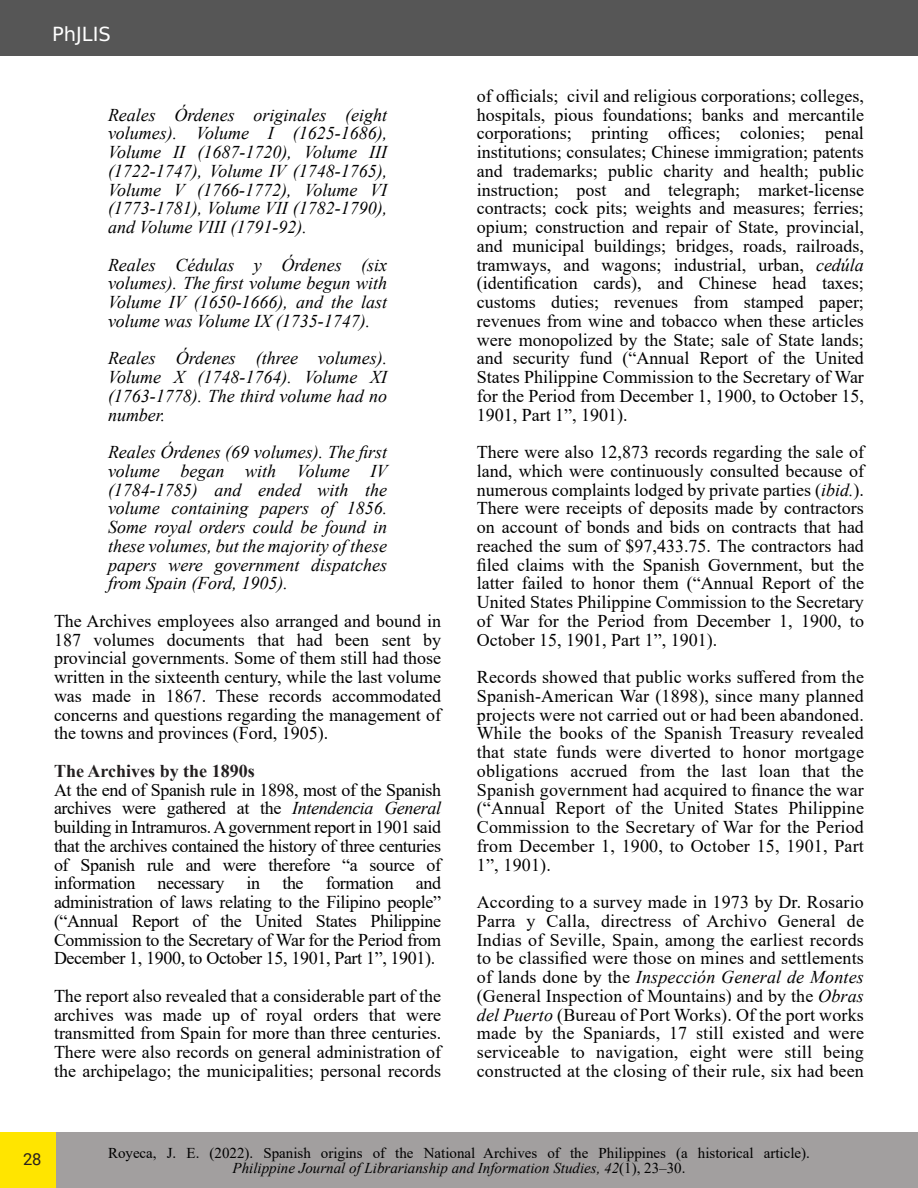
<style>
.page{position:relative;width:918px;height:1188px;background:#fff}
.page>*{position:absolute;margin:0;border:0;box-sizing:border-box;transform-origin:0 0}
.t1{font:19.5px "Verina Sans";color:#fff}
.t2{font:18px/18.8px "Times New Roman";color:#000;text-align:justify}
.t3{font:italic 18px/18.8px "Times New Roman";color:#000;text-align:justify}
.t4{font:700 18px "Times New Roman";color:#231f20}
.t5{font:16.5px "Roboto";color:#27201f}
.t6{font:15px/15px "Times New Roman";color:#000;text-align:center}
.s1{font-style:italic}
</style>
<div class="page">
<div style="left:56px;top:1132px;width:862px;height:56px;background:#a29f9f"></div>
<div style="left:0;top:0;width:918px;height:56px;background:#565656"></div>
<div style="left:0;top:1132px;width:56px;height:56px;background:#ffe500"></div>
<p class="t1" style="left:52px;top:26px;width:60px">PhJLIS</p>
<p class="t3" style="left:108px;top:107px;width:281px">Reales Órdenes originales (eight volumes). Volume I (1625-1686), Volume II (1687-1720), Volume III (1722-1747), Volume IV (1748-1765), Volume V (1766-1772), Volume VI (1773-1781), Volume VII (1782-1790), and Volume VIII (1791-92).</p>
<p class="t3" style="left:108px;top:257px;width:281px">Reales Cédulas y Órdenes (six volumes). The first volume begun with Volume IV (1650-1666), and the last volume was Volume IX (1735-1747).</p>
<p class="t3" style="left:108px;top:351px;width:281px">Reales Órdenes (three volumes).<br>Volume X (1748-1764). Volume XI (1763-1778). The third volume had no number.</p>
<p class="t3" style="left:108px;top:444px;width:281px">Reales Órdenes (69 volumes). The first volume began with Volume IV (1784-1785) and ended with the volume containing papers of 1856.<br>Some royal orders could be found in these volumes, but the majority of these papers were government dispatches from Spain (Ford, 1905).</p>
<p class="t2" style="left:54px;top:613px;width:389px">The Archives employees also arranged and bound in 187 volumes documents that had been sent by provincial governments. Some of them still had those written in the sixteenth century, while the last volume was made in 1867. These records accommodated concerns and questions regarding the management of the towns and provinces (Ford, 1905).</p>
<p class="t4" style="left:54px;top:765px;width:202px">The Archives by the 1890s</p>
<p class="t2" style="left:54px;top:782px;width:389px">At the end of Spanish rule in 1898, most of the Spanish archives were gathered at the <span class="s1">Intendencia General </span>building in Intramuros.A government report in 1901 said that the archives contained the history of three centuries of Spanish rule and were therefore “a source of information necessary in the formation and administration of laws relating to the Filipino people” (“Annual Report of the United States Philippine Commission to the Secretary of War for the Period from December 1, 1900, to October 15, 1901, Part 1”, 1901).</p>
<p class="t2" style="left:54px;top:988px;width:389px">The report also revealed that a considerable part of the archives was made up of royal orders that were transmitted from Spain for more than three centuries.<br>There were also records on general administration of the archipelago; the municipalities; personal records</p>
<p class="t2" style="left:477px;top:88px;width:389px">of officials; civil and religious corporations; colleges, hospitals, pious foundations; banks and mercantile corporations; printing offices; colonies; penal institutions; consulates; Chinese immigration; patents and trademarks; public charity and health; public instruction; post and telegraph; market-license contracts; cock pits; weights and measures; ferries; opium; construction and repair of State, provincial, and municipal buildings; bridges, roads, railroads, tramways, and wagons; industrial, urban, <span class="s1">cedúla </span>(identification cards), and Chinese head taxes; customs duties; revenues from stamped paper; revenues from wine and tobacco when these articles were monopolized by the State; sale of State lands; and security fund (“Annual Report of the United States Philippine Commission to the Secretary of War for the Period from December 1, 1900, to October 15, 1901, Part 1”, 1901).</p>
<p class="t2" style="left:477px;top:444px;width:389px">There were also 12,873 records regarding the sale of land, which were continuously consulted because of numerous complaints lodged by private parties (<span class="s1">ibid.</span>).<br>There were receipts of deposits made by contractors on account of bonds and bids on contracts that had reached the sum of $97,433.75. The contractors had filed claims with the Spanish Government, but the latter failed to honor them (“Annual Report of the United States Philippine Commission to the Secretary of War for the Period from December 1, 1900, to October 15, 1901, Part 1”, 1901).</p>
<p class="t2" style="left:477px;top:669px;width:389px">Records showed that public works suffered from the Spanish-American War (1898), since many planned projects were not carried out or had been abandoned.<br>While the books of the Spanish Treasury revealed that state funds were diverted to honor mortgage obligations accrued from the last loan that the Spanish government had acquired to finance the war (“Annual Report of the United States Philippine Commission to the Secretary of War for the Period from December 1, 1900, to October 15, 1901, Part 1”, 1901).</p>
<p class="t2" style="left:477px;top:894px;width:389px">According to a survey made in 1973 by Dr. Rosario Parra y Calla, directress of Archivo General de Indias of Seville, Spain, among the earliest records to be classified were those on mines and settlements of lands done by the <span class="s1">Inspección General de Montes </span>(General Inspection of Mountains) and by the <span class="s1">Obras del Puerto</span> (Bureau of Port Works). Of the port works made by the Spaniards, 17 still existed and were serviceable to navigation, eight were still being constructed at the closing of their rule, six had been</p>
<p class="t5" style="left:23px;top:1152px;width:20px">28</p>
<p class="t6" style="left:108px;top:1147px;width:703px">Royeca, J. E. (2022). Spanish origins of the National Archives of the Philippines (a historical article).<br><span class="s1">Philippine Journal of Librarianship and Information Studies, 42</span>(1), 23–30.</p>
</div>
